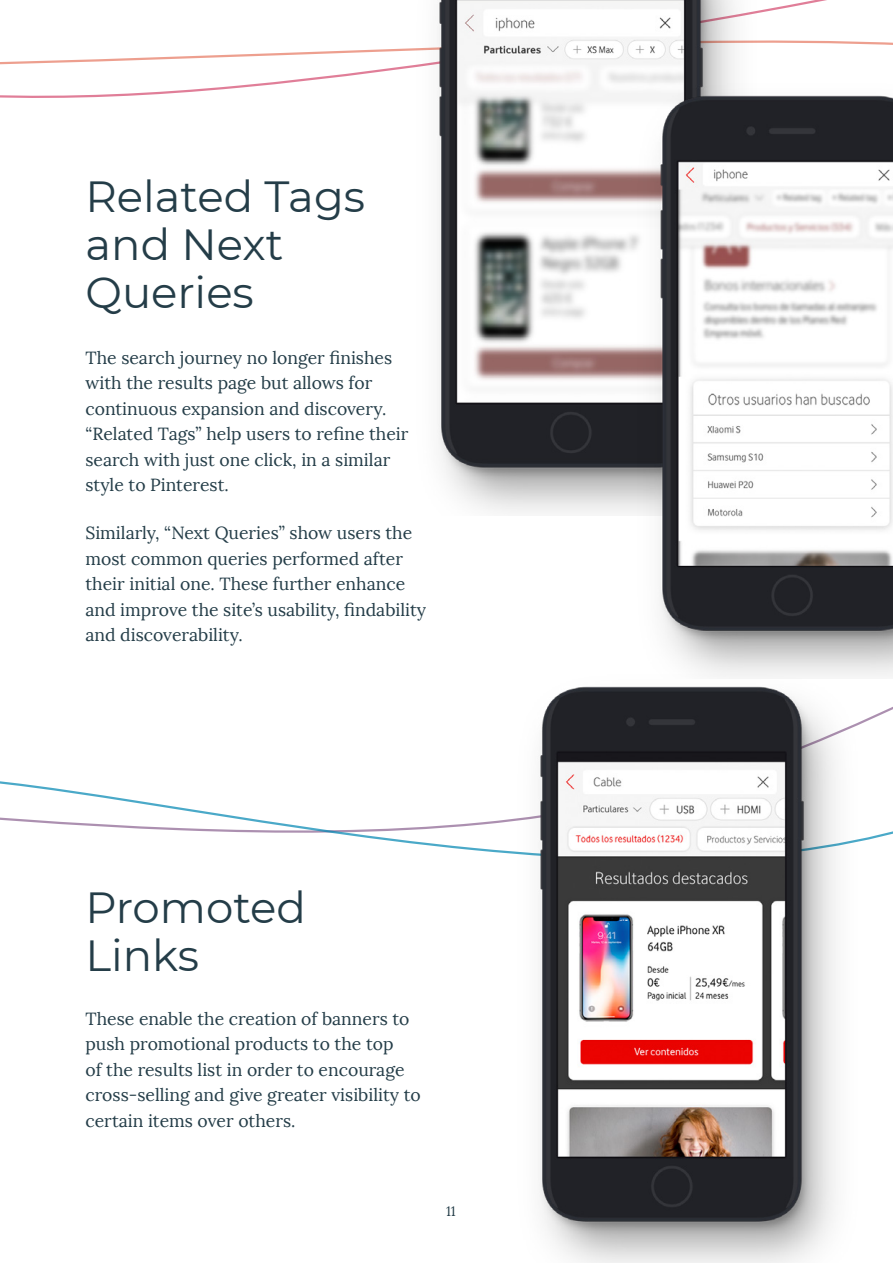
<style>
.page{position:relative;width:893px;height:1263px;background:#fff}
.page>*{position:absolute;margin:0;border:0;box-sizing:border-box;transform-origin:0 0}
.t1{font:43.5px/48px "Montserrat";color:#243d48}
.t2{font:17.55px/25.5px "Lora";color:#243d48}
.t3{font:13.5px "Lora";color:#243d48}
</style>
<div class="page">
<svg style="left:0;top:781px;width:893px;height:63px"></svg>
<svg style="left:0;top:0;width:893px;height:98px"></svg>
<img style="left:410px;top:686px;width:463px;height:577px">
<img style="left:309px;top:0;width:463px;height:513px">
<img style="left:531px;top:64px;width:362px;height:613px">
<h1 class="t1" style="left:86px;top:171px;width:281px">Related Tags and Next<br>Queries</h1>
<p class="t2" style="left:86px;top:345px;width:324px">The search journey no longer finishes with the results page but allows for continuous expansion and discovery. “Related Tags” help users to refine their search with just one click, in a similar style to Pinterest.</p>
<p class="t2" style="left:86px;top:521px;width:342px">Similarly, “Next Queries” show users the most common queries performed after their initial one. These further enhance and improve the site’s usability, findability and discoverability.</p>
<h1 class="t1" style="left:86px;top:881px;width:222px">Promoted<br>Links</h1>
<p class="t2" style="left:86px;top:1006px;width:337px">These enable the creation of banners to push promotional products to the top<br>of the results list in order to encourage cross-selling and give greater visibility to certain items over others.</p>
<p class="t3" style="left:446px;top:1202px;width:11px">11</p>
</div>
